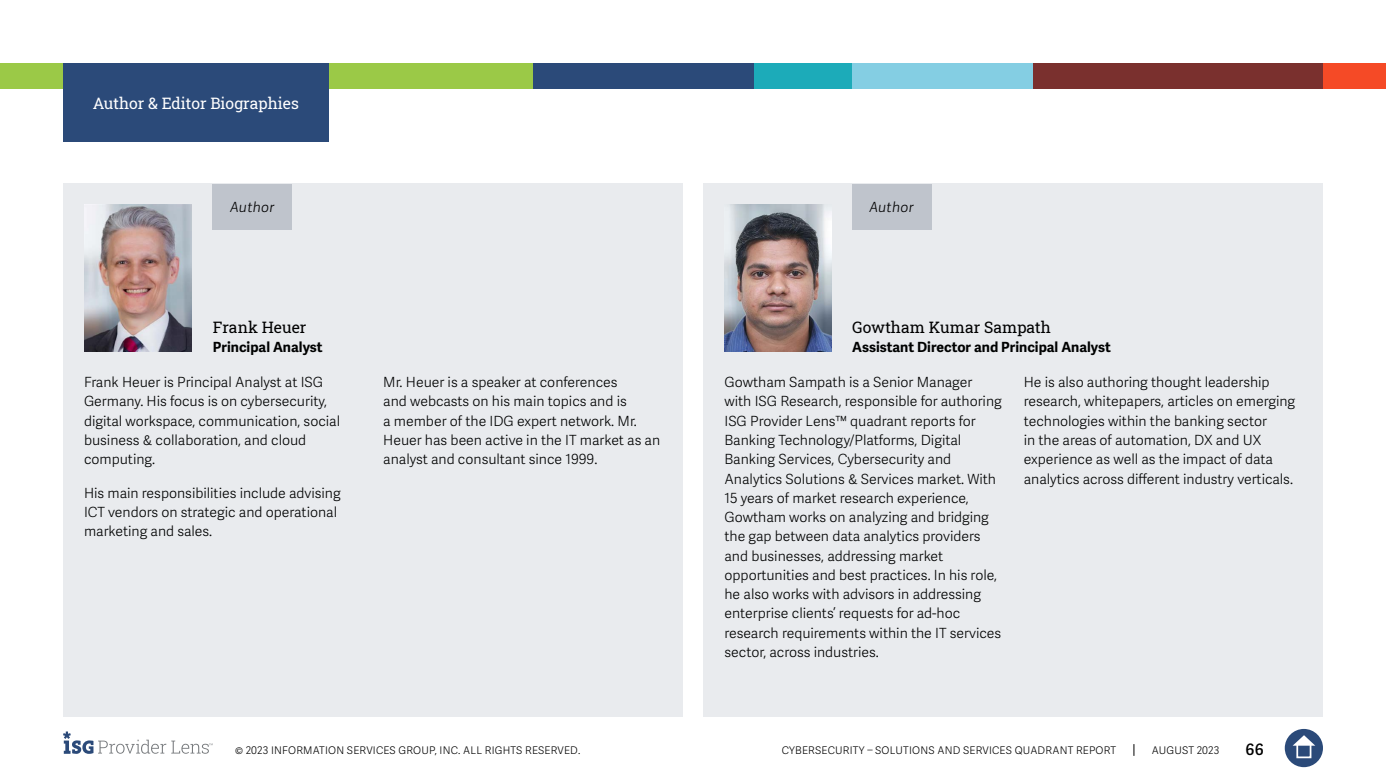
<style>
.page{position:relative;width:1386px;height:780px;background:#fff}
.page>*{position:absolute;margin:0;border:0;box-sizing:border-box;transform-origin:0 0}
.t1{font:15.75px "Roboto Slab ISG P Regular";color:#000}
.t2{font:15.75px "Roboto Slab ISG P Regular";color:#fff}
.t3{font:600 15.75px "Adelle Sans";color:#000}
.t4{font:300 14px/19.2px "Adelle Sans";color:#000101}
.t5{font:700 14px "Adelle Sans";color:#000101}
.t6{font:italic 300 14px "Adelle Sans";letter-spacing:.02em;color:#000}
.t7{font:300 10.5px "Adelle Sans";letter-spacing:.02em;color:#000}
</style>
<div class="page">
<svg style="left:1133px;top:744px;width:1px;height:12px"></svg>
<div style="left:1285px;top:729px;width:38px;height:38px;background:#2b4a79;border-radius:50%"></div>
<svg style="left:1293px;top:735px;width:22px;height:10px"></svg>
<div style="left:1296px;top:743px;width:15px;height:15px;border:2px solid #fff"></div>
<svg style="left:63px;top:731px;width:150px;height:23px"></svg>
<div style="left:0;top:63px;width:533px;height:25px;background:#9bc947"></div>
<div style="left:533px;top:63px;width:223px;height:25px;background:#2b4a79"></div>
<div style="left:850px;top:63px;width:184px;height:25px;background:#84cee3"></div>
<div style="left:1323px;top:63px;width:63px;height:25px;background:#f54a26"></div>
<div style="left:1033px;top:63px;width:290px;height:25px;background:#7a302e"></div>
<div style="left:754px;top:63px;width:98px;height:25px;background:#1cabb9"></div>
<div style="left:63px;top:63px;width:266px;height:79px;background:#2b4a79"></div>
<div style="left:63px;top:184px;width:619px;height:533px;background:#e9ebee"></div>
<div style="left:704px;top:184px;width:619px;height:533px;background:#e9ebee"></div>
<div style="left:852px;top:184px;width:79px;height:45px;background:#bfc4cc"></div>
<div style="left:213px;top:184px;width:79px;height:45px;background:#bfc4cc"></div>
<img style="left:724px;top:205px;width:107px;height:147px">
<img style="left:85px;top:205px;width:107px;height:147px">
<p class="t2" style="left:93px;top:92px;width:208px">Author &amp; Editor Biographies</p>
<p class="t6" style="left:230px;top:199px;width:46px">Author</p>
<p class="t6" style="left:869px;top:199px;width:46px">Author</p>
<p class="t1" style="left:213px;top:316px;width:95px">Frank Heuer</p>
<p class="t5" style="left:213px;top:339px;width:111px">Principal Analyst</p>
<p class="t4" style="left:84px;top:373px;width:258px">Frank Heuer is Principal Analyst at ISG Germany. His focus is on cybersecurity, digital workspace, communication, social business &amp; collaboration, and cloud computing.</p>
<p class="t4" style="left:84px;top:483px;width:258px">His main responsibilities include advising<br>ICT vendors on strategic and operational marketing and sales.</p>
<p class="t4" style="left:383px;top:373px;width:279px">Mr. Heuer is a speaker at conferences<br>and webcasts on his main topics and is<br>a member of the IDG expert network. Mr.<br>Heuer has been active in the IT market as an analyst and consultant since 1999.</p>
<p class="t1" style="left:852px;top:316px;width:200px">Gowtham Kumar Sampath</p>
<p class="t5" style="left:852px;top:339px;width:260px">Assistant Director and Principal Analyst</p>
<p class="t4" style="left:724px;top:373px;width:279px">Gowtham Sampath is a Senior Manager with ISG Research, responsible for authoring ISG Provider Lens™ quadrant reports for Banking Technology/Platforms, Digital Banking Services, Cybersecurity and Analytics Solutions &amp; Services market. With 15 years of market research experience, Gowtham works on analyzing and bridging the gap between data analytics providers and businesses, addressing market opportunities and best practices. In his role, he also works with advisors in addressing enterprise clients’ requests for ad-hoc research requirements within the IT services sector, across industries.</p>
<p class="t4" style="left:1024px;top:373px;width:273px">He is also authoring thought leadership research, whitepapers, articles on emerging technologies within the banking sector<br>in the areas of automation, DX and UX experience as well as the impact of data analytics across different industry verticals.</p>
<p class="t7" style="left:235px;top:744px;width:347px">© 2023 INFORMATION SERVICES GROUP, INC. ALL RIGHTS RESERVED.</p>
<p class="t7" style="left:782px;top:744px;width:336px">CYBERSECURITY – SOLUTIONS AND SERVICES QUADRANT REPORT</p>
<p class="t7" style="left:1152px;top:744px;width:69px">AUGUST 2023</p>
<p class="t3" style="left:1246px;top:740px;width:20px">66</p>
</div>
